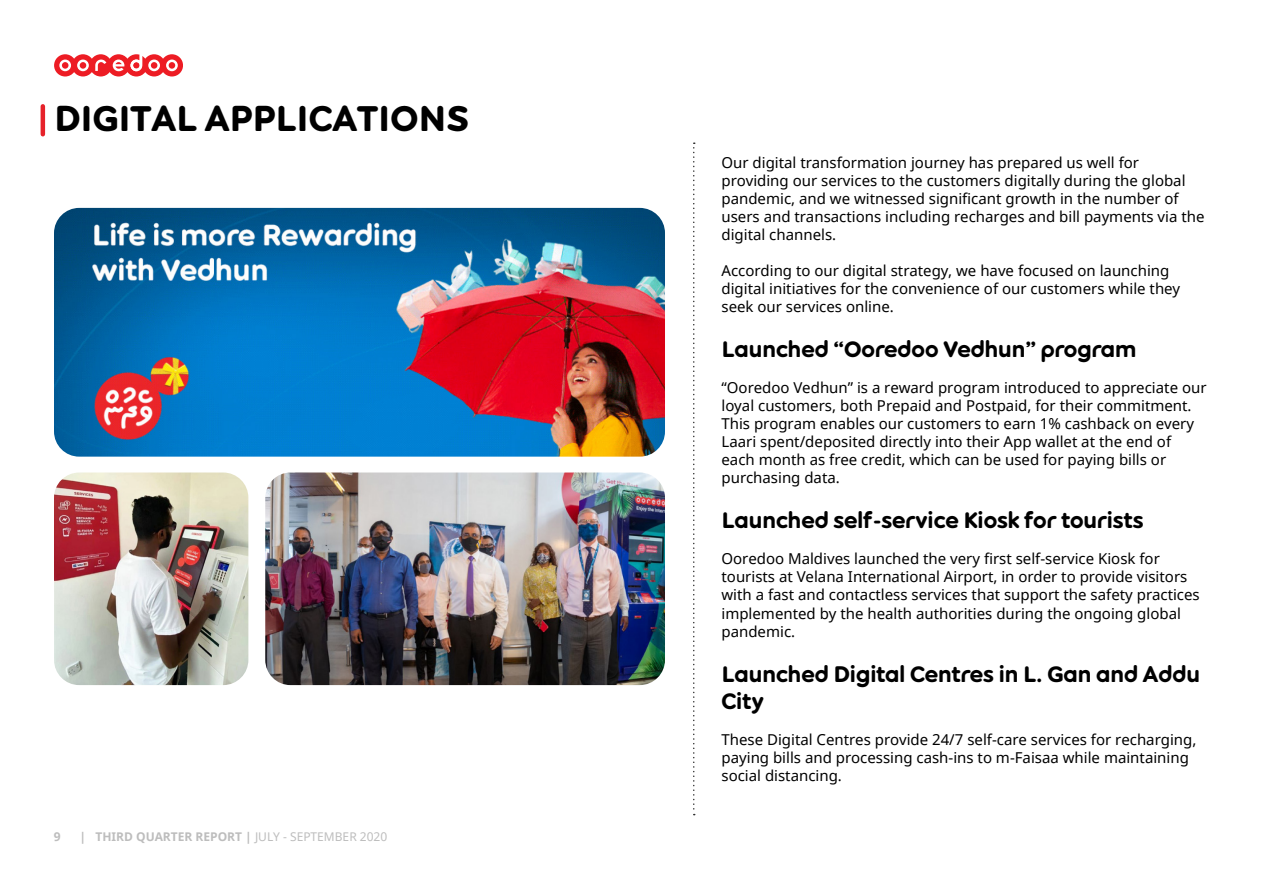
<style>
.page{position:relative;width:1263px;height:893px;background:#fff}
.page>*{position:absolute;margin:0;border:0;box-sizing:border-box;transform-origin:0 0}
.t1{font:800 36px "Ooredoo";color:#000}
.t2{font:800 22.5px/27px "Ooredoo";color:#000}
.t3{font:15px/18px "Noto Sans";color:#000}
.t4{font:700 12px "Noto Sans";color:#bdbdbd}
.s1{font-weight:400}
</style>
<div class="page">
<img style="left:54px;top:208px;width:611px;height:249px">
<img style="left:265px;top:472px;width:400px;height:213px">
<img style="left:54px;top:472px;width:194px;height:213px">
<hr style="left:41px;top:106px;width:4px;height:28px;background:#e6222a">
<svg style="left:693px;top:143px;width:2px;height:672px"></svg>
<svg style="left:54px;top:54px;width:129px;height:22px"></svg>
<h1 class="t1" style="left:54px;top:97px;width:417px">DIGITAL APPLICATIONS</h1>
<p class="t4" style="left:54px;top:828px;width:8px">9</p>
<p class="t4" style="left:79px;top:828px;width:309px">| THIRD QUARTER REPORT | <span class="s1">JULY - SEPTEMBER 2020</span></p>
<p class="t3" style="left:721px;top:154px;width:484px">Our digital transformation journey has prepared us well for providing our services to the customers digitally during the global pandemic, and we witnessed significant growth in the number of users and transactions including recharges and bill payments via the digital channels.</p>
<p class="t3" style="left:721px;top:262px;width:460px">According to our digital strategy, we have focused on launching digital initiatives for the convenience of our customers while they seek our services online.</p>
<h2 class="t2" style="left:721px;top:336px;width:416px">Launched “Ooredoo Vedhun” program</h2>
<p class="t3" style="left:721px;top:379px;width:487px">“Ooredoo Vedhun” is a reward program introduced to appreciate our loyal customers, both Prepaid and Postpaid, for their commitment.<br>This program enables our customers to earn 1% cashback on every Laari spent/deposited directly into their App wallet at the end of each month as free credit, which can be used for paying bills or purchasing data.</p>
<h2 class="t2" style="left:721px;top:507px;width:423px">Launched self-service Kiosk for tourists</h2>
<p class="t3" style="left:721px;top:550px;width:480px">Ooredoo Maldives launched the very first self-service Kiosk for tourists at Velana International Airport, in order to provide visitors with a fast and contactless services that support the safety practices implemented by the health authorities during the ongoing global pandemic.</p>
<h2 class="t2" style="left:721px;top:660px;width:480px">Launched Digital Centres in L. Gan and Addu<br>City</h2>
<p class="t3" style="left:721px;top:730px;width:476px">These Digital Centres provide 24/7 self-care services for recharging, paying bills and processing cash-ins to m-Faisaa while maintaining social distancing.</p>
</div>
